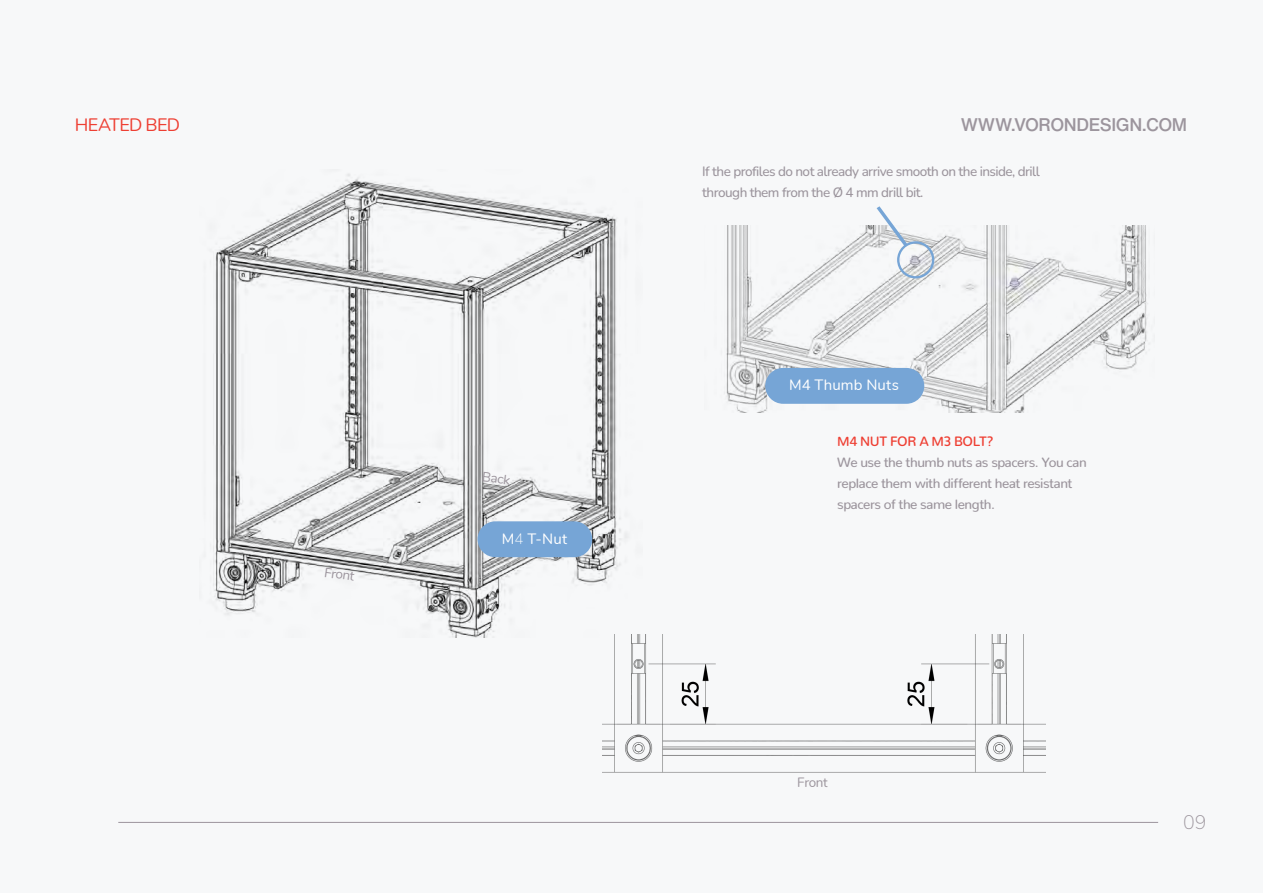
<style>
.page{position:relative;width:1263px;height:893px;background:#f7f8f9}
.page>*{position:absolute;margin:0;border:0;box-sizing:border-box;transform-origin:0 0}
.t1{font:200 19.5px "Nunito";color:#9c959d}
.t2{font:500 18px "Helvetica Now Text";letter-spacing:-.025em;color:#9c959d}
.Page_Title{font:18px "Nunito";letter-spacing:-.035em;color:#ee3f33}
.Callout_Text{font:15px "Nunito";letter-spacing:.01em;color:#fff}
.Info_Text{font:500 13.5px/21px "Nunito";letter-spacing:-.04em;color:#9c959d}
.Info_Header{font:500 13.5px "Nunito";letter-spacing:-.025em;color:#ee3f33}
.Normal_Text_01{font:13.5px "Nunito";letter-spacing:-.03em;color:#9c959d}
.s1{font-weight:200}
</style>
<div class="page">
<hr style="left:118px;top:822px;width:1040px;height:1px;background:#9c959d">
<img style="left:213px;top:174px;width:414px;height:464px">
<div style="left:477px;top:521px;width:115px;height:36px;background:#76a5d6;border-radius:18px"></div>
<img style="left:603px;top:634px;width:442px;height:139px">
<img style="left:726px;top:226px;width:422px;height:186px">
<div style="left:765px;top:368px;width:159px;height:36px;background:#76a5d6;border-radius:18px"></div>
<svg style="left:868px;top:206px;width:48px;height:46px"></svg>
<div style="left:897px;top:241px;width:37px;height:37px;border:2px solid #76a5d6;border-radius:50%"></div>
<p class="Page_Title" style="left:75px;top:111px;width:107px">HEATED BED</p>
<p class="Normal_Text_01" style="left:326px;top:562px;width:32px;rotate:8deg">Front</p>
<p class="Normal_Text_01" style="left:483px;top:466px;width:30px;rotate:8deg">Back</p>
<p class="Callout_Text" style="left:502px;top:528px;width:67px">M<span class="s1">4</span> T-Nut</p>
<h2 class="t2" style="left:961px;top:111px;width:228px">WWW.VORONDESIGN.COM</h2>
<p class="Info_Text" style="left:702px;top:161px;width:339px">If the profiles do not already arrive smooth on the inside, drill through them from the Ø 4 mm drill bit.</p>
<p class="Callout_Text" style="left:789px;top:374px;width:111px">M4 Thumb Nuts</p>
<p class="Info_Header" style="left:837px;top:429px;width:158px">M4 NUT FOR A M3 BOLT?</p>
<p class="Info_Text" style="left:837px;top:450px;width:251px">We use the thumb nuts as spacers. You can replace them with different heat resistant spacers of the same length.</p>
<p class="Normal_Text_01" style="left:797px;top:772px;width:32px">Front</p>
<h1 class="t1" style="left:1183px;top:808px;width:25px">09</h1>
</div>
